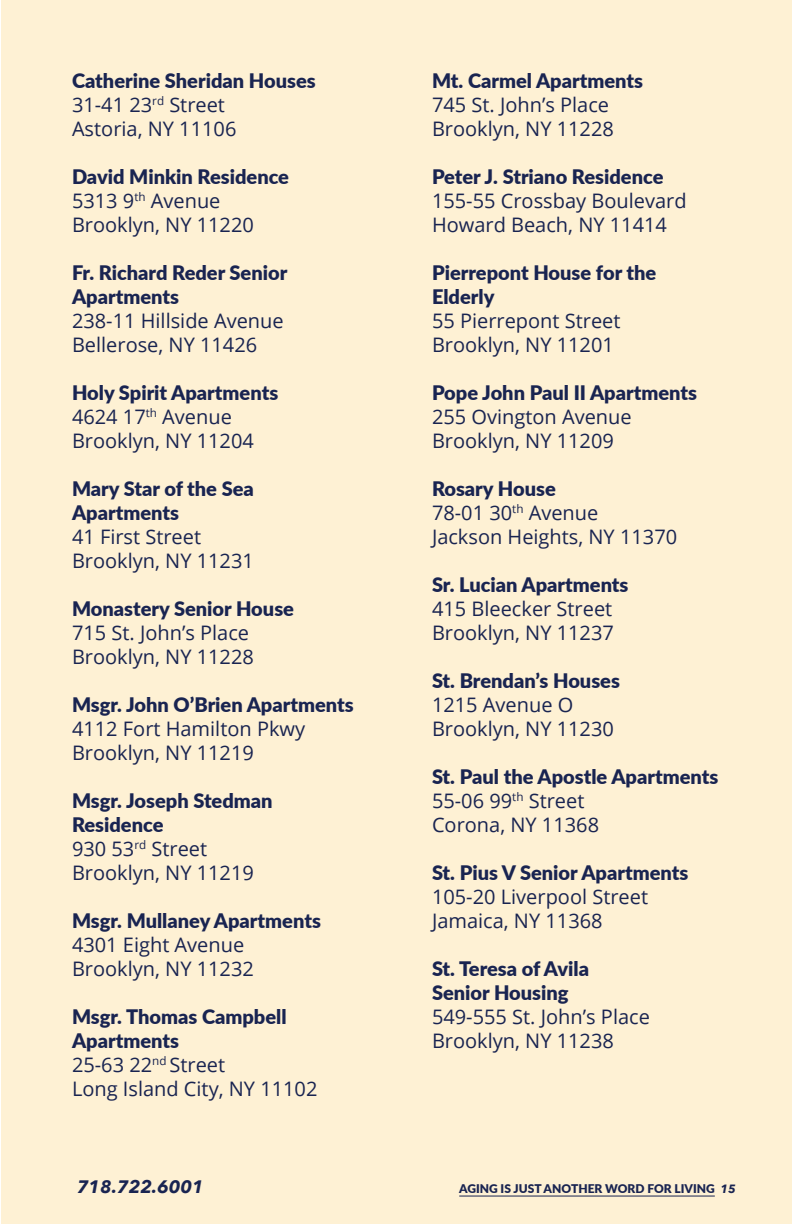
<style>
.page{position:relative;width:792px;height:1224px;background:#fff}
.page>*{position:absolute;margin:0;border:0;box-sizing:border-box;transform-origin:0 0}
.t1{font:20px "Open Sans";color:#192451}
.t2{font:900 20px/24px "Lato";color:#192451}
.t3{font:italic 700 18px "Avenir Next";color:#192451}
.t4{font:900 12px "Lato";color:#192451}
.s1{font-family:"Avenir Next";font-weight:700;font-style:italic}
</style>
<div class="page">
<div style="left:1px;top:0;width:791px;height:1224px;background:#fef1d4"></div>
<hr style="left:459px;top:1196px;width:256px;height:1px;background:#192451">
<p class="t2" style="left:72px;top:68px;width:245px">Catherine Sheridan Houses</p>
<p class="t1" style="left:72px;top:91px;width:155px">31-41 23<sup>rd</sup> Street</p>
<p class="t1" style="left:72px;top:115px;width:166px">Astoria, NY 11106</p>
<p class="t2" style="left:72px;top:164px;width:219px">David Minkin Residence</p>
<p class="t1" style="left:72px;top:187px;width:150px">5313 9<sup>th</sup> Avenue</p>
<p class="t1" style="left:72px;top:211px;width:183px">Brooklyn, NY 11220</p>
<p class="t2" style="left:72px;top:260px;width:217px">Fr. Richard Reder Senior<br>Apartments</p>
<p class="t1" style="left:72px;top:307px;width:213px">238-11 Hillside Avenue</p>
<p class="t1" style="left:72px;top:331px;width:187px">Bellerose, NY 11426</p>
<p class="t2" style="left:72px;top:380px;width:208px">Holy Spirit Apartments</p>
<p class="t1" style="left:72px;top:403px;width:161px">4624 17<sup>th</sup> Avenue</p>
<p class="t1" style="left:72px;top:427px;width:183px">Brooklyn, NY 11204</p>
<p class="t2" style="left:72px;top:476px;width:183px">Mary Star of the Sea<br>Apartments</p>
<p class="t1" style="left:72px;top:523px;width:131px">41 First Street</p>
<p class="t1" style="left:72px;top:547px;width:183px">Brooklyn, NY 11231</p>
<p class="t2" style="left:72px;top:596px;width:224px">Monastery Senior House</p>
<p class="t1" style="left:72px;top:619px;width:179px">715 St. John’s Place</p>
<p class="t1" style="left:72px;top:643px;width:183px">Brooklyn, NY 11228</p>
<p class="t2" style="left:72px;top:692px;width:283px">Msgr. John O’Brien Apartments</p>
<p class="t1" style="left:72px;top:715px;width:235px">4112 Fort Hamilton Pkwy</p>
<p class="t1" style="left:72px;top:739px;width:183px">Brooklyn, NY 11219</p>
<p class="t2" style="left:72px;top:788px;width:202px">Msgr. Joseph Stedman<br>Residence</p>
<p class="t1" style="left:72px;top:835px;width:137px">930 53<sup>rd</sup> Street</p>
<p class="t1" style="left:72px;top:859px;width:183px">Brooklyn, NY 11219</p>
<p class="t2" style="left:72px;top:908px;width:250px">Msgr. Mullaney Apartments</p>
<p class="t1" style="left:72px;top:931px;width:174px">4301 Eight Avenue</p>
<p class="t1" style="left:72px;top:955px;width:183px">Brooklyn, NY 11232</p>
<p class="t2" style="left:72px;top:1004px;width:216px">Msgr. Thomas Campbell<br>Apartments</p>
<p class="t1" style="left:72px;top:1051px;width:155px">25-63 22<sup>nd</sup> Street</p>
<p class="t1" style="left:72px;top:1075px;width:247px">Long Island City, NY 11102</p>
<p class="t2" style="left:432px;top:68px;width:213px">Mt. Carmel Apartments</p>
<p class="t1" style="left:432px;top:91px;width:179px">745 St. John’s Place</p>
<p class="t1" style="left:432px;top:115px;width:183px">Brooklyn, NY 11228</p>
<p class="t2" style="left:432px;top:164px;width:233px">Peter J. Striano Residence</p>
<p class="t1" style="left:432px;top:187px;width:256px">155-55 Crossbay Boulevard</p>
<p class="t1" style="left:432px;top:211px;width:237px">Howard Beach, NY 11414</p>
<p class="t2" style="left:432px;top:260px;width:226px">Pierrepont House for the<br>Elderly</p>
<p class="t1" style="left:432px;top:307px;width:190px">55 Pierrepont Street</p>
<p class="t1" style="left:432px;top:331px;width:183px">Brooklyn, NY 11201</p>
<p class="t2" style="left:432px;top:380px;width:267px">Pope John Paul II Apartments</p>
<p class="t1" style="left:432px;top:403px;width:201px">255 Ovington Avenue</p>
<p class="t1" style="left:432px;top:427px;width:183px">Brooklyn, NY 11209</p>
<p class="t2" style="left:432px;top:476px;width:125px">Rosary House</p>
<p class="t1" style="left:432px;top:499px;width:168px">78-01 30<sup>th</sup> Avenue</p>
<p class="t1" style="left:432px;top:523px;width:247px">Jackson Heights, NY 11370</p>
<p class="t2" style="left:432px;top:572px;width:198px">Sr. Lucian Apartments</p>
<p class="t1" style="left:432px;top:595px;width:182px">415 Bleecker Street</p>
<p class="t1" style="left:432px;top:619px;width:183px">Brooklyn, NY 11237</p>
<p class="t2" style="left:432px;top:668px;width:189px">St. Brendan’s Houses</p>
<p class="t1" style="left:432px;top:691px;width:143px">1215 Avenue O</p>
<p class="t1" style="left:432px;top:715px;width:183px">Brooklyn, NY 11230</p>
<p class="t2" style="left:432px;top:764px;width:288px">St. Paul the Apostle Apartments</p>
<p class="t1" style="left:432px;top:787px;width:154px">55-06 99<sup>th</sup> Street</p>
<p class="t1" style="left:432px;top:811px;width:169px">Corona, NY 11368</p>
<p class="t2" style="left:432px;top:860px;width:258px">St. Pius V Senior Apartments</p>
<p class="t1" style="left:432px;top:883px;width:218px">105-20 Liverpool Street</p>
<p class="t1" style="left:432px;top:907px;width:172px">Jamaica, NY 11368</p>
<p class="t2" style="left:432px;top:956px;width:159px">St. Teresa of Avila</p>
<p class="t2" style="left:432px;top:980px;width:138px">Senior Housing</p>
<p class="t1" style="left:432px;top:1003px;width:219px">549-555 St. John’s Place</p>
<p class="t1" style="left:432px;top:1027px;width:183px">Brooklyn, NY 11238</p>
<p class="t3" style="left:77px;top:1171px;width:128px">718.722.6001</p>
<p class="t4" style="left:459px;top:1180px;width:278px">AGING IS JUST ANOTHER WORD FOR LIVING <span class="s1">15</span></p>
</div>
